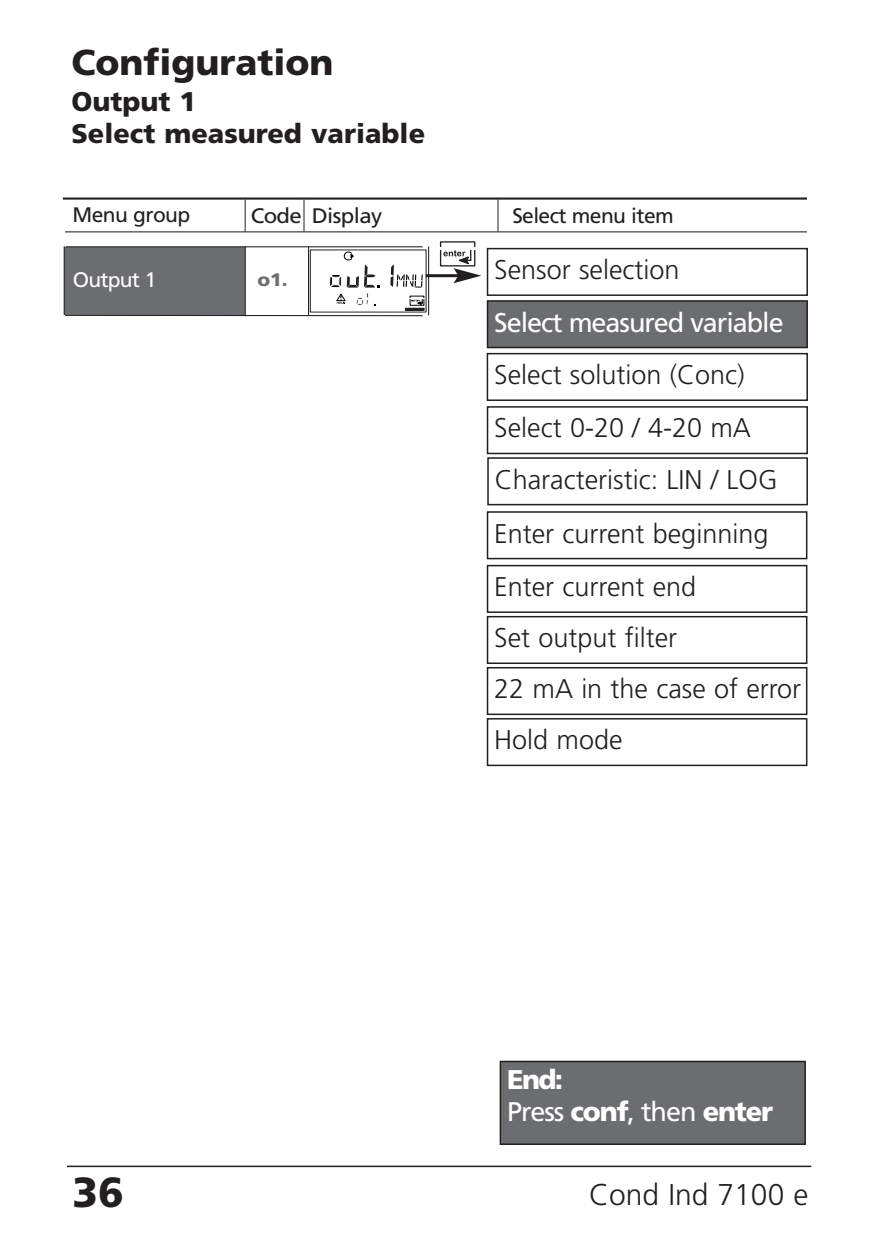
<style>
.page{position:relative;width:893px;height:1251px;background:#fff}
.page>*{position:absolute;margin:0;border:0;box-sizing:border-box;transform-origin:0 0}
.t1{font:900 42px "Frutiger";color:#231f20}
.t2{font:900 36px "Frutiger";color:#231f20}
.t3{font:300 30px "Frutiger";color:#231f20}
.t4{font:300 27px/51px "Frutiger";color:#231f20}
.t5{font:900 27px/32.4px "Frutiger";color:#231f20}
.t6{font:900 27px/32.4px "Frutiger";color:#fff}
.t7{font:27px "Frutiger";letter-spacing:-.04em;color:#fff}
.t8{font:21px "Frutiger";letter-spacing:-.03em;color:#231f20}
.t9{font:21px "Frutiger";letter-spacing:-.03em;color:#231f20;scale:1.06 1}
.t10{font:21px "Frutiger";letter-spacing:-.04em;color:#fff}
.t11{font:900 18px "Frutiger";color:#6c6d70;scale:1.06 1}
.s1{font-weight:400}
</style>
<div class="page">
<hr style="left:67px;top:1165px;width:744px;height:1px;background:#231f20">
<div style="left:501px;top:1061px;width:303px;height:82px;background:#6c6d70"></div>
<div style="left:500px;top:1060px;width:306px;height:84px;border:2px solid #231f20"></div>
<hr style="left:63px;top:197px;width:744px;height:2px;background:#231f20">
<svg style="left:390px;top:264px;width:33px;height:23px"></svg>
<svg style="left:329px;top:251px;width:51px;height:62px"></svg>
<svg style="left:404px;top:298px;width:21px;height:12px"></svg>
<div style="left:64px;top:247px;width:181px;height:68px;background:#6c6d70"></div>
<hr style="left:66px;top:246px;width:357px;height:1px;background:#231f20">
<hr style="left:65px;top:315px;width:358px;height:1px;background:#231f20">
<div style="left:440px;top:241px;width:35px;height:25px;border:1px solid #231f20"></div>
<hr style="left:439px;top:247px;width:37px;height:3px;background:#fff">
<hr style="left:65px;top:231px;width:742px;height:1px;background:#231f20">
<hr style="left:245px;top:199px;width:1px;height:32px;background:#231f20">
<hr style="left:303px;top:199px;width:1px;height:32px;background:#231f20">
<hr style="left:497px;top:199px;width:1px;height:32px;background:#231f20">
<hr style="left:245px;top:246px;width:1px;height:70px;background:#231f20">
<hr style="left:308px;top:246px;width:1px;height:69px;background:#231f20">
<hr style="left:428px;top:246px;width:1px;height:69px;background:#231f20">
<hr style="left:426px;top:274px;width:33px;height:3px;background:#231f20">
<svg style="left:443px;top:250px;width:38px;height:33px"></svg>
<hr style="left:64px;top:246px;width:1px;height:69px;background:#231f20">
<div style="left:487px;top:248px;width:321px;height:48px;border:2px solid #231f20"></div>
<div style="left:488px;top:301px;width:318px;height:46px;background:#6c6d70"></div>
<div style="left:487px;top:300px;width:321px;height:48px;border:2px solid #231f20"></div>
<div style="left:487px;top:406px;width:321px;height:48px;border:2px solid #231f20"></div>
<div style="left:487px;top:511px;width:320px;height:48px;border:2px solid #231f20"></div>
<div style="left:487px;top:564px;width:320px;height:49px;border:2px solid #231f20"></div>
<div style="left:487px;top:615px;width:320px;height:49px;border:2px solid #231f20"></div>
<div style="left:487px;top:666px;width:320px;height:49px;border:2px solid #231f20"></div>
<div style="left:487px;top:718px;width:320px;height:48px;border:2px solid #231f20"></div>
<div style="left:487px;top:457px;width:321px;height:48px;border:2px solid #231f20"></div>
<div style="left:487px;top:353px;width:321px;height:48px;border:2px solid #231f20"></div>
<h2 class="t2" style="left:71px;top:48px;width:264px">Configuration</h2>
<p class="t5" style="left:71px;top:88px;width:355px">Output 1<br>Select measured variable</p>
<p class="t8" style="left:73px;top:206px;width:119px">Menu group</p>
<p class="t9" style="left:312px;top:208px;width:68px">Display</p>
<p class="t8" style="left:512px;top:207px;width:163px">Select menu item</p>
<p class="t4" style="left:494px;top:246px;width:187px">Sensor selection</p>
<p class="t7" style="left:494px;top:311px;width:291px">Select measured variable</p>
<p class="t9" style="left:251px;top:207px;width:50px">Code</p>
<p class="t10" style="left:73px;top:271px;width:85px">Output 1</p>
<p class="t11" style="left:257px;top:272px;width:30px">o1.</p>
<p class="t4" style="left:494px;top:351px;width:252px">Select solution (Conc)</p>
<p class="t4" style="left:494px;top:404px;width:258px">Select 0-20 / 4-20 mA</p>
<p class="t4" style="left:495px;top:455px;width:284px">Characteristic: LIN / LOG</p>
<p class="t4" style="left:494px;top:508px;width:276px;line-height:53.7px">Enter current beginning<br>Enter current end</p>
<p class="t4" style="left:494px;top:614px;width:308px">Set output filter<br>22 mA in the case of error<br>Hold mode</p>
<p class="t6" style="left:507px;top:1064px;width:267px">End:<br><span class="s1">Press</span> conf<span class="s1">, then</span> enter</p>
<h1 class="t1" style="left:73px;top:1175px;width:53px">36</h1>
<p class="t3" style="left:589px;top:1181px;width:221px">Cond Ind 7100 e</p>
</div>
